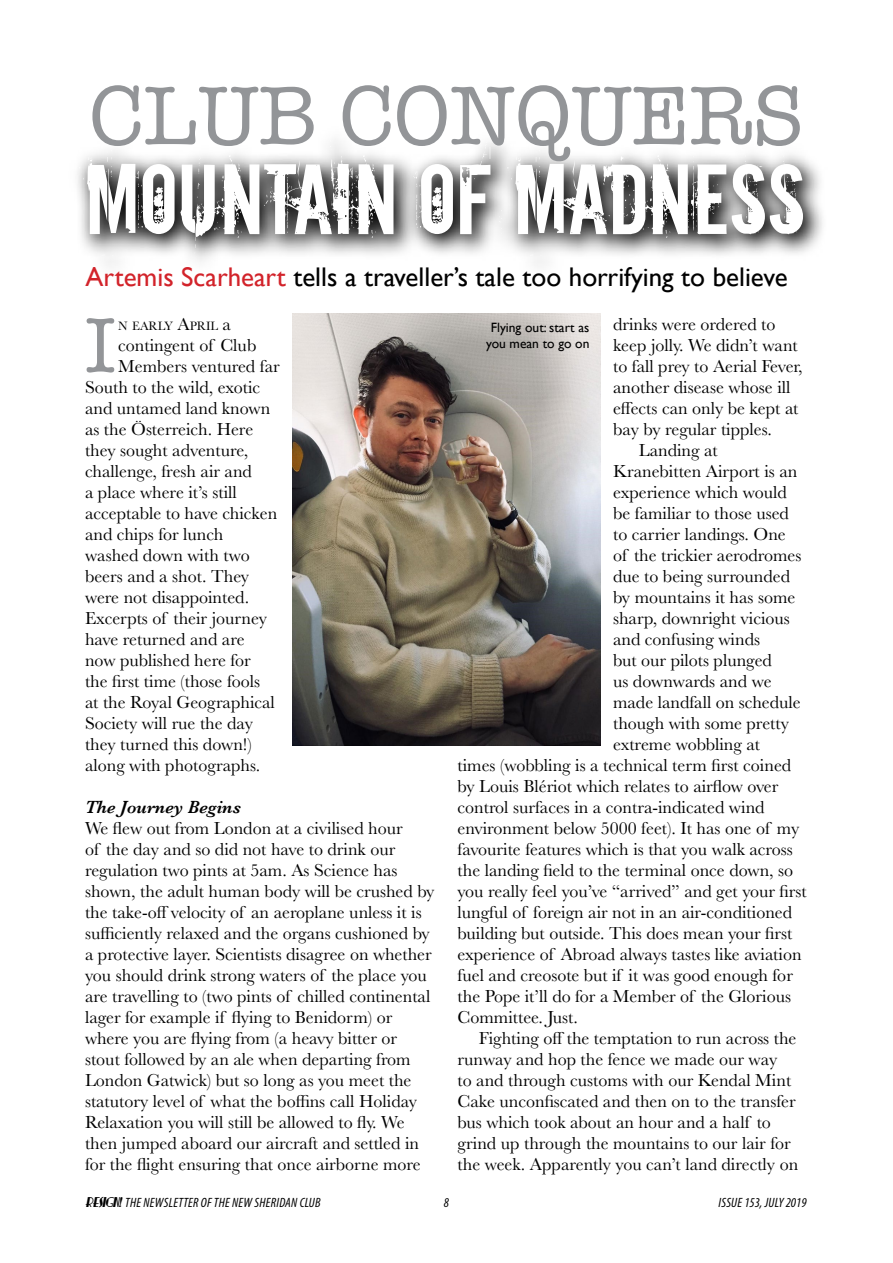
<style>
.page{position:relative;width:893px;height:1263px;background:#fff}
.page>*{position:absolute;margin:0;border:0;box-sizing:border-box;transform-origin:0 0}
.Body_text{font:94.5px "Downcome";color:#fff}
.Body_text-2{font:85.5px "American Typewriter";color:#939598}
.Body_text-3{font:80.55px "American Typewriter";color:#939598}
.Body_text-4{font:27px "Gill Sans";color:#000}
.Body_text-5{font:18px/21px "Baskerville";color:#000}
.Body_text-6{font:italic 600 18px "Baskerville";color:#000}
.t1{font:italic condensed 13.5px "Myriad Pro";letter-spacing:.02em;color:#000}
.Picture_caption{font:13.5px/16.2px "Gill Sans";color:#000;text-align:center}
.Body_text-7{font:12.6px "Baskerville";color:#000}
.s1{color:#d2232a}
.s2{font-size:18px}
.s3{font-family:"Nickerbocker";font-stretch:normal}
</style>
<div class="page">
<svg style="left:77px;top:141px;width:746px;height:125px"></svg>
<img style="left:293px;top:314px;width:307px;height:431px">
<p class="Body_text-2" style="left:89px;top:50px;width:717px">CLUB CONQUERS</p>
<p class="Body_text" style="left:85px;top:135px;width:722px">MOUNTAIN OF MADNESS</p>
<p class="Body_text-4" style="left:85px;top:261px;width:704px"><span class="s1">Artemis Scarheart</span> tells a traveller’s tale too horrifying to believe</p>
<p class="Picture_caption" style="left:486px;top:319px;width:105px">Flying out: start as you mean to go on</p>
<p class="Body_text-3" style="left:85px;top:284px;width:32px">I</p>
<p class="Body_text-7" style="left:118px;top:318px;width:114px">N EARLY <span class="s2">A</span>PRIL <span class="s2">a</span></p>
<p class="Body_text-5" style="left:613px;top:314px;width:191px">drinks were ordered to keep jolly. We didn’t want to fall prey to Aerial Fever, another disease whose ill effects can only be kept at bay by regular tipples.</p>
<p class="Body_text-5" style="left:639px;top:440px;width:80px">Landing at</p>
<p class="Body_text-5" style="left:613px;top:461px;width:186px">Kranebitten Airport is an</p>
<p class="Body_text-5" style="left:613px;top:482px;width:175px">experience which would</p>
<p class="Body_text-5" style="left:613px;top:503px;width:177px">be familiar to those used</p>
<p class="Body_text-5" style="left:613px;top:524px;width:174px">to carrier landings. One</p>
<p class="Body_text-5" style="left:613px;top:545px;width:190px">of the trickier aerodromes</p>
<p class="Body_text-5" style="left:613px;top:566px;width:179px">due to being surrounded</p>
<p class="Body_text-5" style="left:613px;top:587px;width:184px">by mountains it has some</p>
<p class="Body_text-5" style="left:613px;top:608px;width:178px">sharp, downright vicious</p>
<p class="Body_text-5" style="left:613px;top:629px;width:148px">and confusing winds</p>
<p class="Body_text-5" style="left:613px;top:650px;width:160px">but our pilots plunged</p>
<p class="Body_text-5" style="left:613px;top:671px;width:160px">us downwards and we</p>
<p class="Body_text-5" style="left:613px;top:692px;width:189px">made landfall on schedule</p>
<p class="Body_text-5" style="left:613px;top:713px;width:177px">though with some pretty</p>
<p class="Body_text-5" style="left:613px;top:734px;width:148px">extreme wobbling at</p>
<p class="Body_text-5" style="left:458px;top:755px;width:335px">times (wobbling is a technical term first coined</p>
<p class="Body_text-5" style="left:458px;top:776px;width:322px">by Louis Blériot which relates to airflow over</p>
<p class="Body_text-5" style="left:458px;top:797px;width:309px">control surfaces in a contra-indicated wind</p>
<p class="Body_text-5" style="left:458px;top:818px;width:343px">environment below 5000 feet). It has one of my</p>
<p class="Body_text-5" style="left:458px;top:839px;width:337px">favourite features which is that you walk across</p>
<p class="Body_text-5" style="left:458px;top:860px;width:337px">the landing field to the terminal once down, so</p>
<p class="Body_text-5" style="left:458px;top:881px;width:351px">you really feel you’ve “arrived” and get your first</p>
<p class="Body_text-5" style="left:458px;top:902px;width:336px">lungful of foreign air not in an air-conditioned</p>
<p class="Body_text-5" style="left:458px;top:923px;width:336px">building but outside. This does mean your first</p>
<p class="Body_text-5" style="left:458px;top:944px;width:346px">experience of Abroad always tastes like aviation</p>
<p class="Body_text-5" style="left:458px;top:965px;width:337px">fuel and creosote but if it was good enough for</p>
<p class="Body_text-5" style="left:458px;top:986px;width:335px">the Pope it’ll do for a Member of the Glorious</p>
<p class="Body_text-5" style="left:458px;top:1007px;width:122px">Committee. Just.</p>
<p class="Body_text-5" style="left:458px;top:1028px;width:342px;text-indent:21px">Fighting off the temptation to run across the runway and hop the fence we made our way<br>to and through customs with our Kendal Mint Cake unconfiscated and then on to the transfer bus which took about an hour and a half to grind up through the mountains to our lair for the week. Apparently you can’t land directly on</p>
<p class="Body_text-5" style="left:118px;top:335px;width:140px">contingent of Club</p>
<p class="Body_text-5" style="left:118px;top:356px;width:163px">Members ventured far</p>
<p class="Body_text-5" style="left:85px;top:377px;width:177px">South to the wild, exotic</p>
<p class="Body_text-5" style="left:85px;top:398px;width:187px">and untamed land known</p>
<p class="Body_text-5" style="left:85px;top:419px;width:170px">as the Österreich. Here</p>
<p class="Body_text-5" style="left:85px;top:440px;width:165px">they sought adventure,</p>
<p class="Body_text-5" style="left:85px;top:461px;width:168px">challenge, fresh air and</p>
<p class="Body_text-5" style="left:85px;top:482px;width:153px">a place where it’s still</p>
<p class="Body_text-5" style="left:85px;top:503px;width:194px">acceptable to have chicken</p>
<p class="Body_text-5" style="left:85px;top:524px;width:140px">and chips for lunch</p>
<p class="Body_text-5" style="left:85px;top:545px;width:166px">washed down with two</p>
<p class="Body_text-5" style="left:85px;top:566px;width:166px">beers and a shot. They</p>
<p class="Body_text-5" style="left:85px;top:587px;width:166px">were not disappointed.</p>
<p class="Body_text-5" style="left:85px;top:608px;width:183px">Excerpts of their journey</p>
<p class="Body_text-5" style="left:85px;top:629px;width:161px">have returned and are</p>
<p class="Body_text-5" style="left:85px;top:650px;width:167px">now published here for</p>
<p class="Body_text-5" style="left:85px;top:671px;width:176px">the first time (those fools</p>
<p class="Body_text-5" style="left:85px;top:692px;width:191px">at the Royal Geographical</p>
<p class="Body_text-5" style="left:85px;top:713px;width:170px">Society will rue the day</p>
<p class="Body_text-5" style="left:85px;top:734px;width:168px">they turned this down!)</p>
<p class="Body_text-5" style="left:85px;top:755px;width:177px">along with photographs.</p>
<p class="Body_text-6" style="left:85px;top:797px;width:157px">The Journey Begins</p>
<p class="Body_text-5" style="left:85px;top:818px;width:351px">We flew out from London at a civilised hour<br>of the day and so did not have to drink our regulation two pints at 5am. As Science has shown, the adult human body will be crushed by the take-off velocity of an aeroplane unless it is sufficiently relaxed and the organs cushioned by a protective layer. Scientists disagree on whether you should drink strong waters of the place you are travelling to (two pints of chilled continental lager for example if flying to Benidorm) or where you are flying from (a heavy bitter or stout followed by an ale when departing from London Gatwick) but so long as you meet the statutory level of what the boffins call Holiday Relaxation you will still be allowed to fly. We then jumped aboard our aircraft and settled in for the flight ensuring that once airborne more</p>
<p class="t1" style="left:85px;top:1194px;width:237px"><span class="s3">RESIGN!</span>THE NEWSLETTER OF THE NEW SHERIDAN CLUB</p>
<p class="t1" style="left:444px;top:1194px;width:7px">8</p>
<p class="t1" style="left:719px;top:1194px;width:90px">ISSUE 153, JULY 2019</p>
</div>
